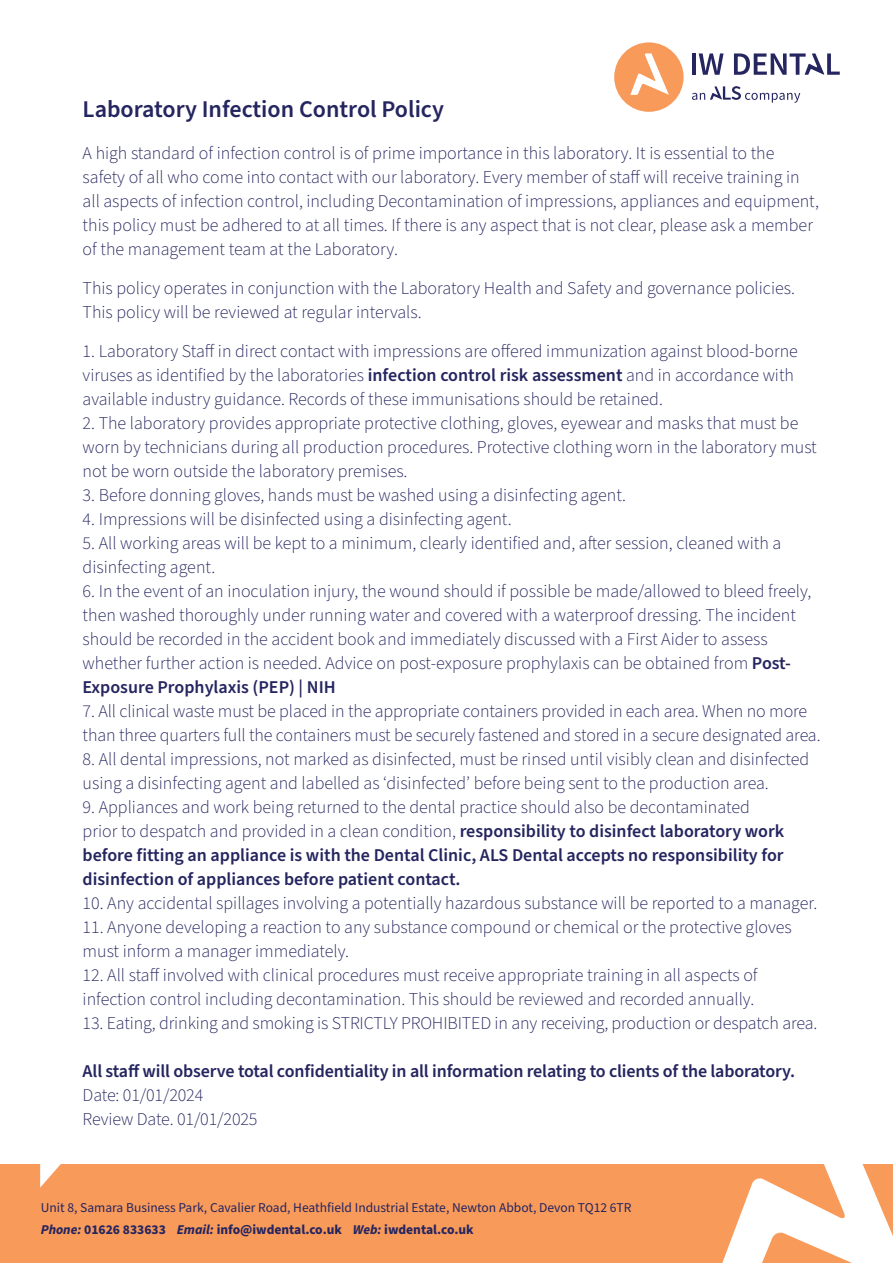
<style>
.page{position:relative;width:893px;height:1263px;background:#fff}
.page>*{position:absolute;margin:0;border:0;box-sizing:border-box;transform-origin:0 0}
.t1{font:600 24px "Source Sans Pro";color:#252560}
.t2{font:300 18px/24px "Source Sans Pro";color:#252560}
.t3{font:600 18px/24px "Source Sans Pro";letter-spacing:-.005em;color:#252560}
.t4{font:13.5px "Source Sans Pro";color:#252560}
.t5{font:700 13.5px "Source Sans Pro";color:#252560}
.s1{font-weight:600}
.s2{font-weight:300}
.s3{font-style:italic}
</style>
<div class="page">
<div style="left:0;top:1165px;width:893px;height:98px;background:#f89a5a"></div>
<svg style="left:40px;top:1164px;width:21px;height:23px"></svg>
<svg style="left:711px;top:1164px;width:182px;height:99px"></svg>
<div style="left:614px;top:42px;width:70px;height:70px;background:#f89a5a;border-radius:50%"></div>
<svg style="left:630px;top:53px;width:39px;height:42px"></svg>
<svg style="left:692px;top:86px;width:108px;height:17px"></svg>
<hr style="left:692px;top:53px;width:4px;height:22px;background:#252560">
<svg style="left:699px;top:53px;width:25px;height:22px"></svg>
<svg style="left:734px;top:53px;width:106px;height:22px"></svg>
<p class="t1" style="left:83px;top:93px;width:363px">Laboratory Infection Control Policy</p>
<p class="t2" style="left:83px;top:142px;width:738px">A high standard of infection control is of prime importance in this laboratory. It is essential to the safety of all who come into contact with our laboratory. Every member of staff will receive training in all aspects of infection control, including Decontamination of impressions, appliances and equipment, this policy must be adhered to at all times. If there is any aspect that is not clear, please ask a member of the management team at the Laboratory.</p>
<p class="t2" style="left:83px;top:277px;width:714px">This policy operates in conjunction with the Laboratory Health and Safety and governance policies.</p>
<p class="t2" style="left:83px;top:301px;width:341px">This policy will be reviewed at regular intervals.</p>
<p class="t2" style="left:83px;top:340px;width:717px">1. Laboratory Staff in direct contact with impressions are offered immunization against blood-borne viruses as identified by the laboratories <span class="s1">infection control risk assessment</span> and in accordance with available industry guidance. Records of these immunisations should be retained.</p>
<p class="t2" style="left:83px;top:412px;width:736px">2. The laboratory provides appropriate protective clothing, gloves, eyewear and masks that must be worn by technicians during all production procedures. Protective clothing worn in the laboratory must not be worn outside the laboratory premises.</p>
<p class="t2" style="left:83px;top:484px;width:545px">3. Before donning gloves, hands must be washed using a disinfecting agent.</p>
<p class="t2" style="left:83px;top:508px;width:431px">4. Impressions will be disinfected using a disinfecting agent.</p>
<p class="t2" style="left:83px;top:532px;width:700px">5. All working areas will be kept to a minimum, clearly identified and, after session, cleaned with a disinfecting agent.</p>
<p class="t2" style="left:83px;top:580px;width:730px">6. In the event of an inoculation injury, the wound should if possible be made/allowed to bleed freely, then washed thoroughly under running water and covered with a waterproof dressing. The incident should be recorded in the accident book and immediately discussed with a First Aider to assess whether further action is needed. Advice on post-exposure prophylaxis can be obtained from <span class="s1">Post-Exposure Prophylaxis (PEP) | NIH</span></p>
<p class="t2" style="left:83px;top:700px;width:739px">7. All clinical waste must be placed in the appropriate containers provided in each area. When no more than three quarters full the containers must be securely fastened and stored in a secure designated area.</p>
<p class="t2" style="left:83px;top:748px;width:728px">8. All dental impressions, not marked as disinfected, must be rinsed until visibly clean and disinfected using a disinfecting agent and labelled as ‘disinfected’ before being sent to the production area.</p>
<p class="t3" style="left:83px;top:796px;width:703px"><span class="s2">9. Appliances and work being returned to the dental practice should also be decontaminated prior to despatch and provided in a clean condition,</span> responsibility to disinfect laboratory work before fitting an appliance is with the Dental Clinic, ALS Dental accepts no responsibility for disinfection of appliances before patient contact.</p>
<p class="t2" style="left:83px;top:892px;width:736px">10. Any accidental spillages involving a potentially hazardous substance will be reported to a manager.</p>
<p class="t2" style="left:83px;top:916px;width:711px">11. Anyone developing a reaction to any substance compound or chemical or the protective gloves must inform a manager immediately.</p>
<p class="t2" style="left:83px;top:964px;width:676px">12. All staff involved with clinical procedures must receive appropriate training in all aspects of infection control including decontamination. This should be reviewed and recorded annually.</p>
<p class="t2" style="left:83px;top:1012px;width:736px">13. Eating, drinking and smoking is STRICTLY PROHIBITED in any receiving, production or despatch area.</p>
<p class="t3" style="left:83px;top:1060px;width:714px">All staff will observe total confidentiality in all information relating to clients of the laboratory.</p>
<p class="t2" style="left:83px;top:1084px;width:122px">Date: 01/01/2024</p>
<p class="t2" style="left:83px;top:1108px;width:176px">Review Date. 01/01/2025</p>
<p class="t4" style="left:41px;top:1198px;width:592px">Unit 8, Samara Business Park, Cavalier Road, Heathfield Industrial Estate, Newton Abbot, Devon TQ12 6TR</p>
<p class="t5" style="left:41px;top:1221px;width:435px"><span class="s3">Phone:</span> 01626 833633 <span class="s3">Email:</span> info@iwdental.co.uk <span class="s3">Web:</span> iwdental.co.uk</p>
</div>
